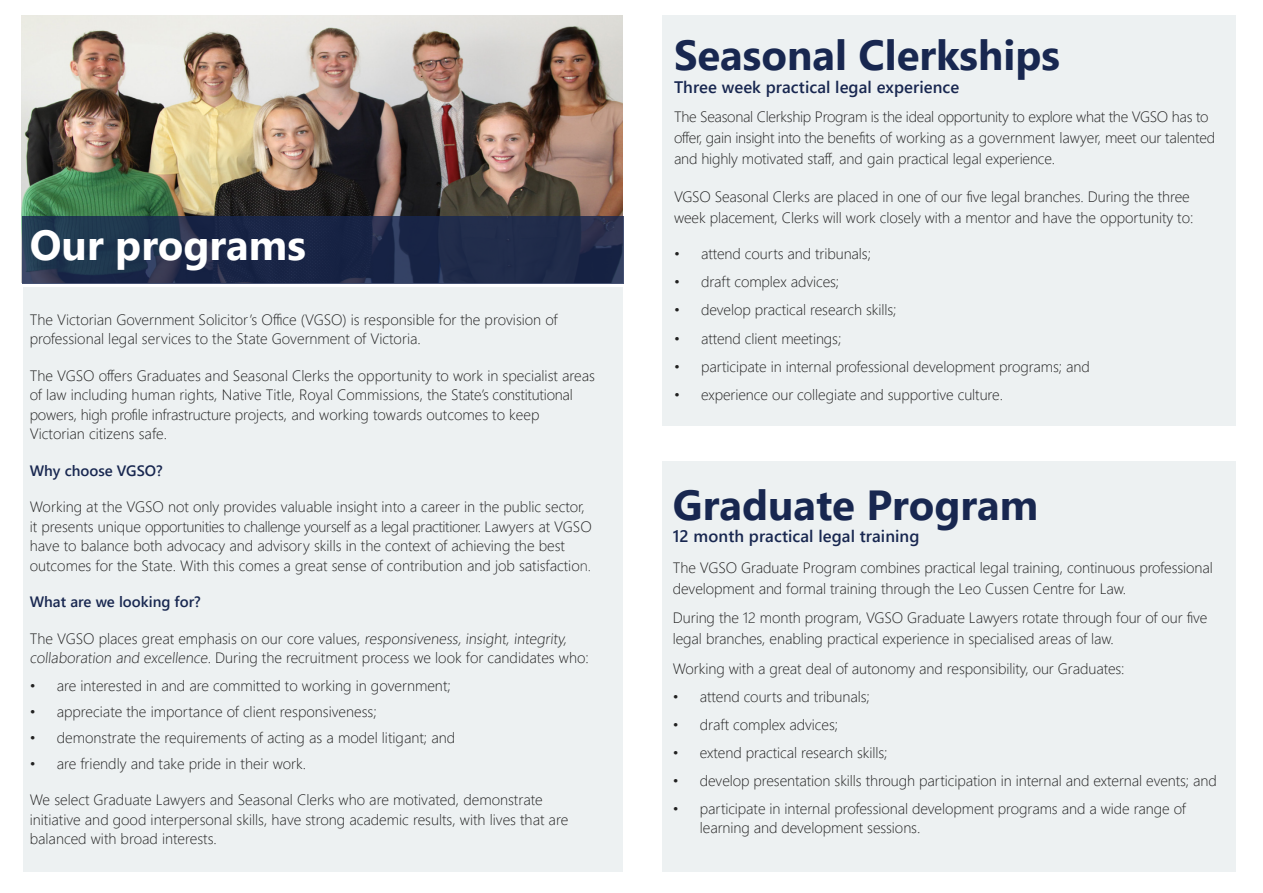
<style>
.page{position:relative;width:1263px;height:893px;background:#fff}
.page>*{position:absolute;margin:0;border:0;box-sizing:border-box;transform-origin:0 0}
.Subhead_2{font:700 42px "Segoe UI";color:#182750}
.t1{font:700 42px "Segoe UI";color:#fff}
.Subhead_2-2{font:600 16.65px "Segoe UI";letter-spacing:.005em;color:#182750}
.Cover_Intro{font:300 15px/19.5px "Segoe UI";letter-spacing:-.005em;color:#212121}
.Quotes{font:300 15px/21px "Segoe UI";letter-spacing:-.005em;color:#212121}
.Text_9_5pt{font:300 15px/19.5px "Segoe UI";color:#212121}
.Cover_Intro-2{font:600 15px "Segoe UI";color:#182750}
.s1{color:#3e3e3f}
</style>
<div class="page">
<div style="left:662px;top:15px;width:574px;height:410px;background:#edf1f2"></div>
<img style="left:21px;top:15px;width:601px;height:267px">
<div style="left:662px;top:461px;width:574px;height:411px;background:#edf1f2"></div>
<div style="left:23px;top:288px;width:599px;height:584px;background:#edf1f2"></div>
<svg style="left:23px;top:216px;width:601px;height:67px;background:#1e2c4a"></svg>
<p class="t1" style="left:30px;top:206px;width:278px">Our programs</p>
<p class="Cover_Intro" style="left:30px;top:308px;width:529px">The Victorian Government Solicitor’s Office (VGSO) is responsible for the provision of professional legal services to the State Government of Victoria.</p>
<p class="Cover_Intro" style="left:30px;top:364px;width:567px">The VGSO offers Graduates and Seasonal Clerks the opportunity to work in specialist areas of law including human rights, Native Title, Royal Commissions, the State’s constitutional powers, high profile infrastructure projects, and working towards outcomes to keep Victorian citizens safe.</p>
<p class="Cover_Intro-2" style="left:30px;top:456px;width:135px">Why choose VGSO?</p>
<p class="Cover_Intro" style="left:30px;top:496px;width:563px">Working at the VGSO not only provides valuable insight into a career in the public sector, it presents unique opportunities to challenge yourself as a legal practitioner. Lawyers at VGSO have to balance both advocacy and advisory skills in the context of achieving the best outcomes for the State. With this comes a great sense of contribution and job satisfactio<span class="s1">n.</span></p>
<p class="Cover_Intro-2" style="left:30px;top:588px;width:173px">What are we looking for?</p>
<p class="Text_9_5pt" style="left:30px;top:627px;width:560px">The VGSO places great emphasis on our core values, responsiveness, insight, integrity, collaboration and excellence. During the recruitment process we look for candidates who:</p>
<p class="Cover_Intro" style="left:30px;top:675px;width:422px">• are interested in and are committed to working in government;</p>
<p class="Cover_Intro" style="left:30px;top:700px;width:348px">• appreciate the importance of client responsiveness;</p>
<p class="Cover_Intro" style="left:30px;top:726px;width:427px">• demonstrate the requirements of acting as a model litigant; and</p>
<p class="Cover_Intro" style="left:30px;top:752px;width:278px">• are friendly and take pride in their work.</p>
<p class="Text_9_5pt" style="left:30px;top:789px;width:540px">We select Graduate Lawyers and Seasonal Clerks who are motivated, demonstrate initiative and good interpersonal skills, have strong academic results, with lives that are balanced with broad interests.</p>
<p class="Subhead_2" style="left:674px;top:15px;width:387px">Seasonal Clerkships</p>
<p class="Subhead_2-2" style="left:674px;top:71px;width:287px">Three week practical legal experience</p>
<p class="Cover_Intro" style="left:674px;top:105px;width:543px;line-height:21px">The Seasonal Clerkship Program is the ideal opportunity to explore what the VGSO has to offer, gain insight into the benefits of working as a government lawyer, meet our talented and highly motivated staff, and gain practical legal experience.</p>
<p class="Cover_Intro" style="left:674px;top:185px;width:521px;line-height:21px">VGSO Seasonal Clerks are placed in one of our five legal branches. During the three week placement, Clerks will work closely with a mentor and have the opportunity to:</p>
<p class="Cover_Intro" style="left:674px;top:243px;width:199px">• attend courts and tribunals;</p>
<p class="Cover_Intro" style="left:674px;top:271px;width:167px">• draft complex advices;</p>
<p class="Cover_Intro" style="left:674px;top:299px;width:224px">• develop practical research skills;</p>
<p class="Cover_Intro" style="left:674px;top:327px;width:169px">• attend client meetings;</p>
<p class="Cover_Intro" style="left:674px;top:355px;width:417px">• participate in internal professional development programs; and</p>
<p class="Cover_Intro" style="left:674px;top:383px;width:330px">• experience our collegiate and supportive culture.</p>
<p class="Subhead_2" style="left:673px;top:465px;width:367px">Graduate Program</p>
<p class="Subhead_2-2" style="left:673px;top:521px;width:248px">12 month practical legal training</p>
<p class="Quotes" style="left:673px;top:555px;width:542px">The VGSO Graduate Program combines practical legal training, continuous professional development and formal training through the Leo Cussen Centre for Law.</p>
<p class="Quotes" style="left:673px;top:606px;width:536px">During the 12 month program, VGSO Graduate Lawyers rotate through four of our five legal branches, enabling practical experience in specialised areas of law.</p>
<p class="Quotes" style="left:673px;top:656px;width:453px">Working with a great deal of autonomy and responsibility, our Graduates:</p>
<p class="Cover_Intro" style="left:673px;top:685px;width:199px">• attend courts and tribunals;</p>
<p class="Cover_Intro" style="left:673px;top:713px;width:167px">• draft complex advices;</p>
<p class="Cover_Intro" style="left:673px;top:741px;width:216px">• extend practical research skills;</p>
<p class="Cover_Intro" style="left:673px;top:769px;width:546px">• develop presentation skills through participation in internal and external events; and</p>
<p class="Cover_Intro" style="left:700px;top:797px;width:487px;text-indent:-27px">• participate in internal professional development programs and a wide range of learning and development sessions.</p>
</div>
